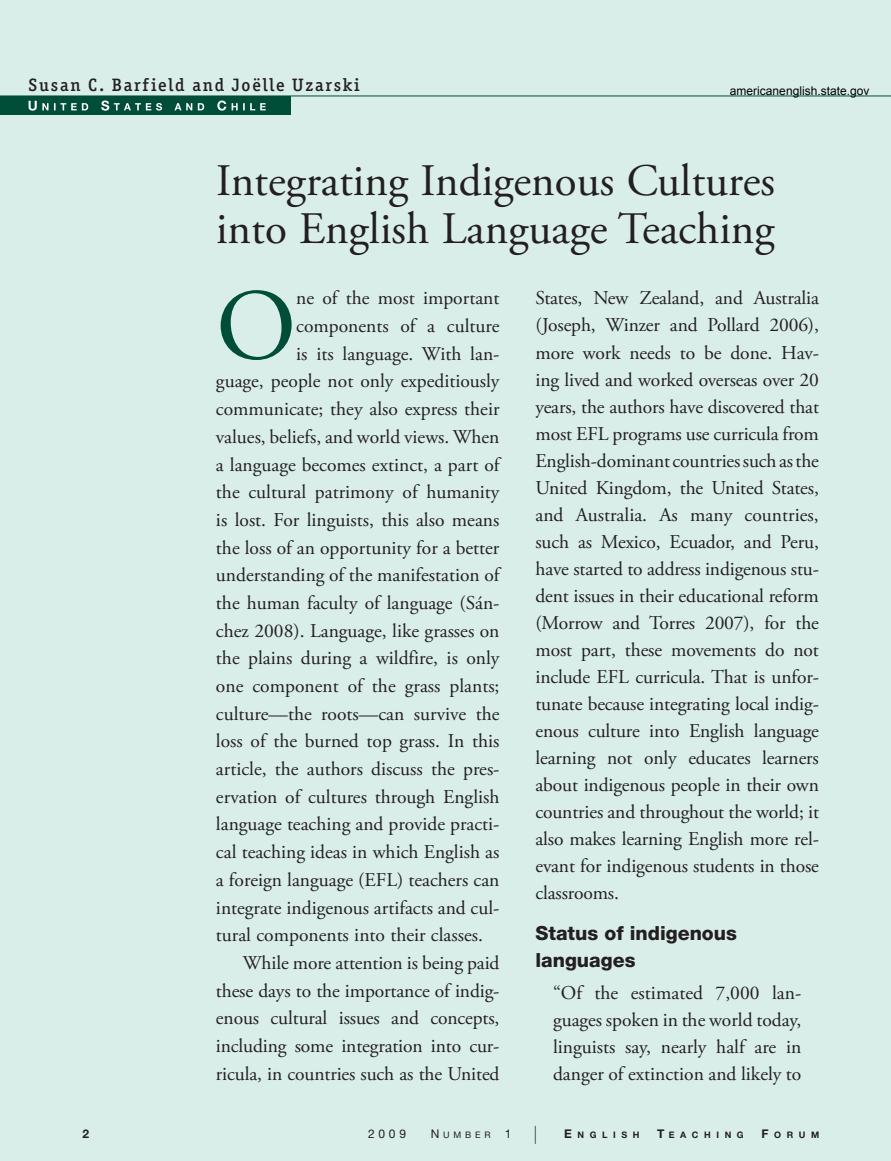
<style>
.page{position:relative;width:891px;height:1161px;background:#d9eee9}
.page>*{position:absolute;margin:0;border:0;box-sizing:border-box;transform-origin:0 0}
.t1{font:100.95px "Adobe Garamond Pro";color:#004e38}
.t2{font:45px/48px "Adobe Garamond Pro";color:#231f20}
.t3{font:19.5px/27px "Adobe Garamond Pro";color:#231f20;text-align:justify}
.t4{font:800 19.5px/27px "Helvetica Neue LT Std";color:#231f20}
.t5{font:500 18px "Officina Ser ITC";letter-spacing:.1em;color:#231f20}
.t6{font:12px "Arial";color:#000}
.t7{font:12px "Helvetica Neue LT Std";color:#231f20}
.t8{font:700 12px "Helvetica Neue LT Std";color:#231f20}
.t9{font:700 9px "Helvetica Neue LT Std";letter-spacing:.62em;color:#231f20}
.t10{font:9px "Helvetica Neue LT Std";letter-spacing:.42em;color:#231f20}
.s1{color:#d9eee9}
.s2{font-size:12px}
.s3{font-weight:100;font-size:18px}
</style>
<div class="page">
<div style="left:0;top:96px;width:290px;height:19px;background:#004e38"></div>
<svg style="left:29px;top:101px;width:237px;height:10px"></svg>
<hr style="left:0;top:96px;width:891px;height:1px;background:#004e38">
<h2 class="t5" style="left:29px;top:74px;width:349px">Susan C. Barfield and Joëlle Uzarski<span class="s1">—</span></h2>
<p class="t6" style="left:730px;top:83px;width:141px">americanenglish.state.gov</p>
<h1 class="t2" style="left:216px;top:158px;width:571px">Integrating Indigenous Cultures into English Language Teaching<span class="s1">;</span></h1>
<p class="t1" style="left:216px;top:266px;width:82px">O</p>
<p class="t3" style="left:296px;top:285px;width:205px">ne of the most important</p>
<p class="t3" style="left:535px;top:285px;width:285px">States, New Zealand, and Australia (Joseph, Winzer and Pollard 2006), more work needs to be done. Hav&shy;ing lived and worked overseas over 20 years, the authors have discovered that most EFL programs use curricula from English-dominant countries such as the United Kingdom, the United States, and Australia. As many countries, such as Mexico, Ecuador, and Peru, have started to address indigenous stu&shy;dent issues in their educational reform (Morrow and Torres 2007), for the most part, these movements do not include EFL curricula. That is unfor&shy;tunate because integrating local indig&shy;enous culture into English language learning not only educates learners about indigenous people in their own countries and throughout the world; it also makes learning English more rel&shy;evant for indigenous students in those classrooms.<span class="s1">–</span></p>
<h3 class="t4" style="left:535px;top:919px;width:203px">Status of indigenous languages<span class="s1">–</span></h3>
<p class="t3" style="left:553px;top:980px;width:250px">“Of the estimated 7,000 lan&shy;guages spoken in the world today, linguists say, nearly half are in danger of extinction and likely to</p>
<p class="t3" style="left:296px;top:313px;width:205px">components of a culture</p>
<p class="t3" style="left:296px;top:341px;width:205px">is its language. With lan-</p>
<p class="t3" style="left:216px;top:368px;width:285px">guage, people not only expeditiously</p>
<p class="t3" style="left:216px;top:396px;width:285px">communicate; they also express their</p>
<p class="t3" style="left:216px;top:424px;width:285px">values, beliefs, and world views. When</p>
<p class="t3" style="left:216px;top:452px;width:285px">a language becomes extinct, a part of</p>
<p class="t3" style="left:216px;top:479px;width:285px">the cultural patrimony of humanity</p>
<p class="t3" style="left:216px;top:507px;width:285px">is lost. For linguists, this also means</p>
<p class="t3" style="left:216px;top:535px;width:285px">the loss of an opportunity for a better</p>
<p class="t3" style="left:216px;top:562px;width:285px">understanding of the manifestation of</p>
<p class="t3" style="left:216px;top:590px;width:285px">the human faculty of language (Sán-</p>
<p class="t3" style="left:216px;top:618px;width:285px">chez 2008). Language, like grasses on</p>
<p class="t3" style="left:216px;top:645px;width:285px">the plains during a wildfire, is only</p>
<p class="t3" style="left:216px;top:673px;width:285px">one component of the grass plants;</p>
<p class="t3" style="left:216px;top:701px;width:285px">culture—the roots—can survive the</p>
<p class="t3" style="left:216px;top:728px;width:285px">loss of the burned top grass. In this</p>
<p class="t3" style="left:216px;top:756px;width:285px">article, the authors discuss the pres-</p>
<p class="t3" style="left:216px;top:784px;width:285px">ervation of cultures through English</p>
<p class="t3" style="left:216px;top:812px;width:285px">language teaching and provide practi-</p>
<p class="t3" style="left:216px;top:839px;width:285px">cal teaching ideas in which English as</p>
<p class="t3" style="left:216px;top:867px;width:285px">a foreign language (EFL) teachers can</p>
<p class="t3" style="left:216px;top:895px;width:285px">integrate indigenous artifacts and cul-</p>
<p class="t3" style="left:216px;top:922px;width:278px">tural components into their classes.<span class="s1">–</span></p>
<p class="t3" style="left:243px;top:950px;width:258px">While more attention is being paid</p>
<p class="t3" style="left:216px;top:978px;width:285px">these days to the importance of indig-</p>
<p class="t3" style="left:216px;top:1005px;width:285px">enous cultural issues and concepts,</p>
<p class="t3" style="left:216px;top:1033px;width:285px">including some integration into cur-</p>
<p class="t3" style="left:216px;top:1061px;width:285px">ricula, in countries such as the United</p>
<p class="t8" style="left:82px;top:1126px;width:8px">2</p>
<p class="t7" style="left:368px;top:1127px;width:40px">2009</p>
<p class="t10" style="left:431px;top:1130px;width:108px"><span class="s2">N</span>UMBER <span class="s2">1</span> <span class="s3">|</span></p>
<p class="t9" style="left:564px;top:1129px;width:77px"><span class="s2">E</span>NGLISH</p>
<p class="t9" style="left:657px;top:1129px;width:88px"><span class="s2">T</span>EACHING</p>
<p class="t9" style="left:762px;top:1129px;width:59px"><span class="s2">F</span>ORUM</p>
</div>
